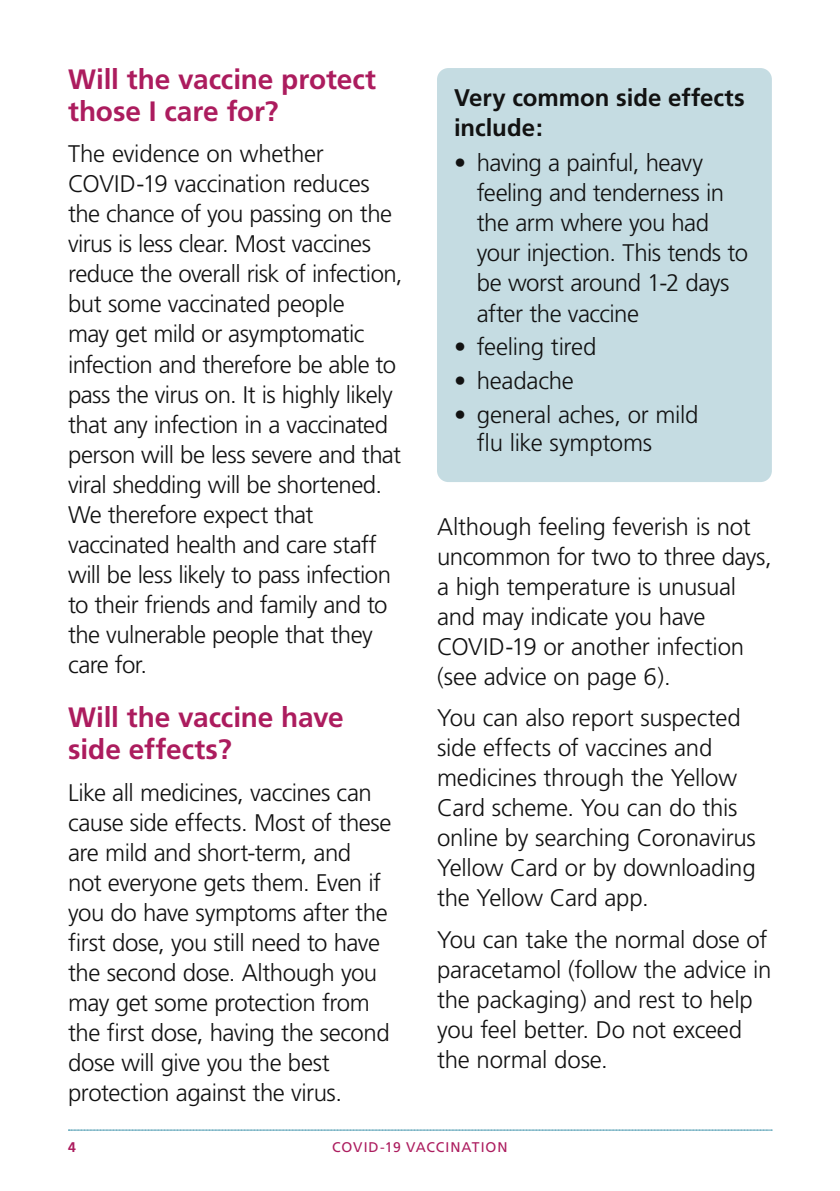
<style>
.page{position:relative;width:840px;height:1191px;background:#fff}
.page>*{position:absolute;margin:0;border:0;box-sizing:border-box;transform-origin:0 0}
.Subtitle{font:700 28px/32px "Frutiger";letter-spacing:-.005em;color:#ac1c5e}
.Body{font:300 24px/30px "Frutiger";letter-spacing:-.02em;color:#121212}
.Body-2{font:700 24px/30px "Frutiger";color:#121212}
.t1{font:14px "Frutiger";letter-spacing:.07em;color:#ac1c5e}
.t2{font:700 14px "Frutiger";color:#ac1c5e}
</style>
<div class="page">
<hr style="left:68px;top:1129px;width:703px;height:1px;background:#55a0b5">
<svg style="left:69px;top:1129px;width:703px;height:1px"></svg>
<div style="left:437px;top:68px;width:334px;height:414px;background:#c5dce2;border-radius:11px"></div>
<p class="Subtitle" style="left:68px;top:63px;width:309px">Will the vaccine protect those I care for?</p>
<p class="Body" style="left:68px;top:139px;width:336px">The evidence on whether<br>COVID-19 vaccination reduces the chance of you passing on the virus is less clear. Most vaccines reduce the overall risk of infection, but some vaccinated people<br>may get mild or asymptomatic infection and therefore be able to pass the virus on. It is highly likely that any infection in a vaccinated person will be less severe and that viral shedding will be shortened.<br>We therefore expect that vaccinated health and care staff will be less likely to pass infection to their friends and family and to the vulnerable people that they care for.</p>
<p class="Subtitle" style="left:68px;top:701px;width:277px">Will the vaccine have side effects?</p>
<p class="Body" style="left:68px;top:777px;width:325px">Like all medicines, vaccines can cause side effects. Most of these are mild and short-term, and<br>not everyone gets them. Even if you do have symptoms after the first dose, you still need to have the second dose. Although you may get some protection from the first dose, having the second dose will give you the best protection against the virus.</p>
<p class="Body-2" style="left:454px;top:82px;width:292px">Very common side effects include:</p>
<p class="Body" style="left:476px;top:148px;width:273px;text-indent:-23px">• having a painful, heavy feeling and tenderness in the arm where you had your injection. This tends to be worst around 1-2 days after the vaccine</p>
<p class="Body" style="left:454px;top:332px;width:144px">• feeling tired</p>
<p class="Body" style="left:454px;top:365px;width:121px">• headache</p>
<p class="Body" style="left:476px;top:400px;width:223px;line-height:28px;text-indent:-23px">• general aches, or mild flu like symptoms</p>
<p class="Body" style="left:437px;top:511px;width:336px">Although feeling feverish is not uncommon for two to three days, a high temperature is unusual and may indicate you have<br>COVID-19 or another infection (see advice on page 6).</p>
<p class="Body" style="left:437px;top:703px;width:320px">You can also report suspected side effects of vaccines and medicines through the Yellow<br>Card scheme. You can do this online by searching Coronavirus<br>Yellow Card or by downloading the Yellow Card app.</p>
<p class="Body" style="left:437px;top:924px;width:336px">You can take the normal dose of paracetamol (follow the advice in the packaging) and rest to help you feel better. Do not exceed the normal dose.</p>
<p class="t2" style="left:68px;top:1139px;width:9px">4</p>
<p class="t1" style="left:332px;top:1139px;width:177px">COVID-19 VACCINATION</p>
</div>
